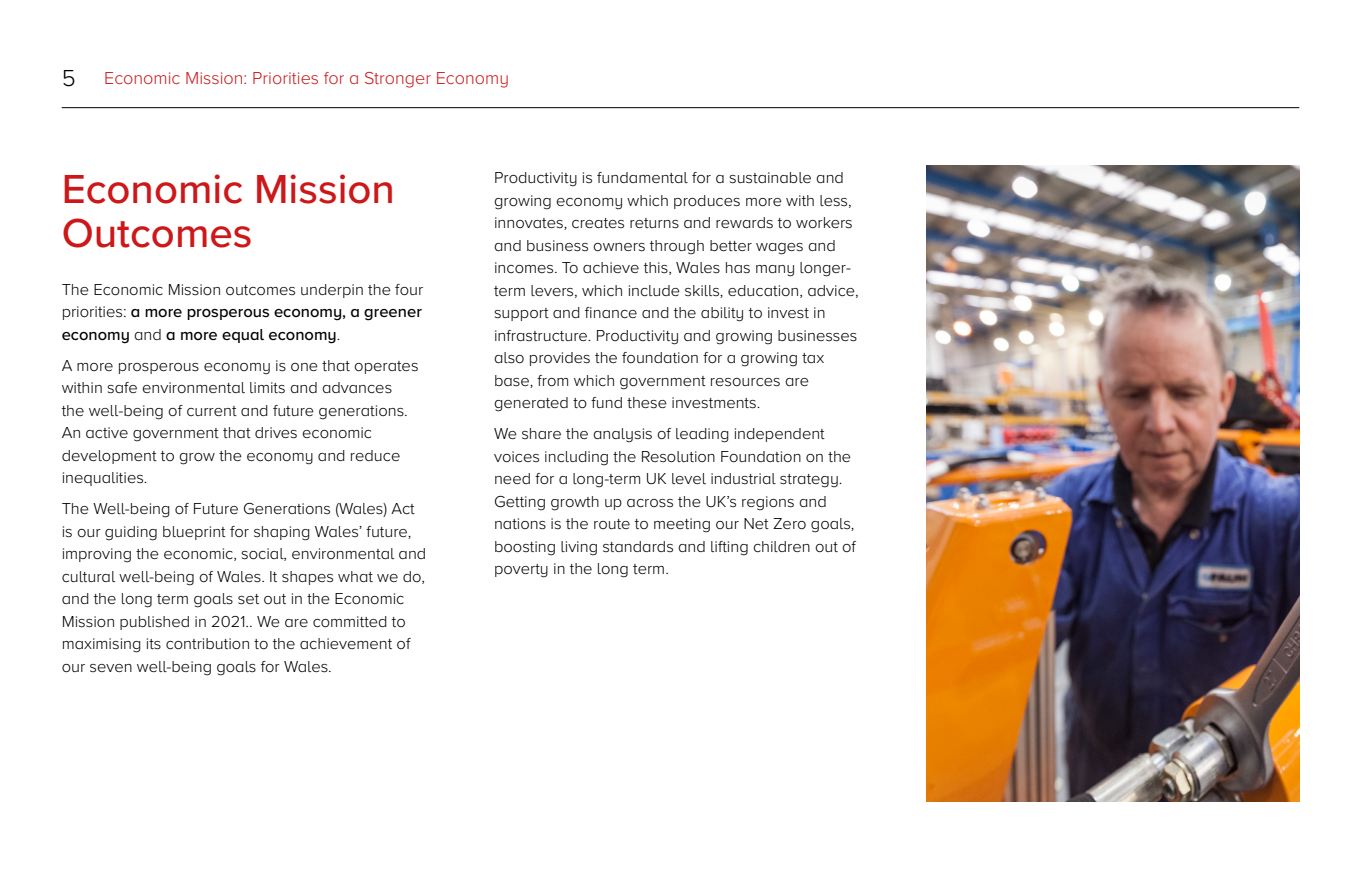
<style>
.page{position:relative;width:1361px;height:893px;background:#fff}
.page>*{position:absolute;margin:0;border:0;box-sizing:border-box;transform-origin:0 0}
.Heading_1{font:500 42px/43.7px "Proxima Nova";color:#cd1719}
.t1{font:300 18px "Proxima Nova";color:#cd1719}
.Body_1{font:300 16.5px/22.5px "Proxima Nova";color:#000}
.s1{font-size:24px;color:#000}
.s2{font-weight:500}
</style>
<div class="page">
<hr style="left:62px;top:107px;width:1237px;height:1px;background:#000">
<img style="left:926px;top:166px;width:373px;height:635px">
<p class="t1" style="left:62px;top:65px;width:449px"><span class="s1">5</span> Economic Mission: Priorities for a Stronger Economy</p>
<p class="Heading_1" style="left:62px;top:166px;width:335px">Economic Mission<br>Outcomes</p>
<p class="Body_1" style="left:62px;top:277px;width:363px;text-align:justify">The Economic Mission outcomes underpin the four priorities: <span class="s2">a more prosperous economy, a greener economy</span> and <span class="s2">a more equal economy</span>.</p>
<p class="Body_1" style="left:62px;top:353px;width:358px">A more prosperous economy is one that operates within safe environmental limits and advances the well-being of current and future generations.<br>An active government that drives economic development to grow the economy and reduce inequalities.</p>
<p class="Body_1" style="left:62px;top:497px;width:366px">The Well-being of Future Generations (Wales) Act is our guiding blueprint for shaping Wales’ future, improving the economic, social, environmental and cultural well-being of Wales. It shapes what we do, and the long term goals set out in the Economic Mission published in 2021.. We are committed to maximising its contribution to the achievement of our seven well-being goals for Wales.</p>
<p class="Body_1" style="left:494px;top:165px;width:366px">Productivity is fundamental for a sustainable and growing economy which produces more with less, innovates, creates returns and rewards to workers and business owners through better wages and incomes. To achieve this, Wales has many longer&shy;term levers, which include skills, education, advice, support and finance and the ability to invest in infrastructure. Productivity and growing businesses also provides the foundation for a growing tax base, from which government resources are generated to fund these investments.</p>
<p class="Body_1" style="left:494px;top:421px;width:363px">We share the analysis of leading independent voices including the Resolution Foundation on the need for a long-term UK level industrial strategy.<br>Getting growth up across the UK’s regions and nations is the route to meeting our Net Zero goals, boosting living standards and lifting children out of poverty in the long term.</p>
</div>
